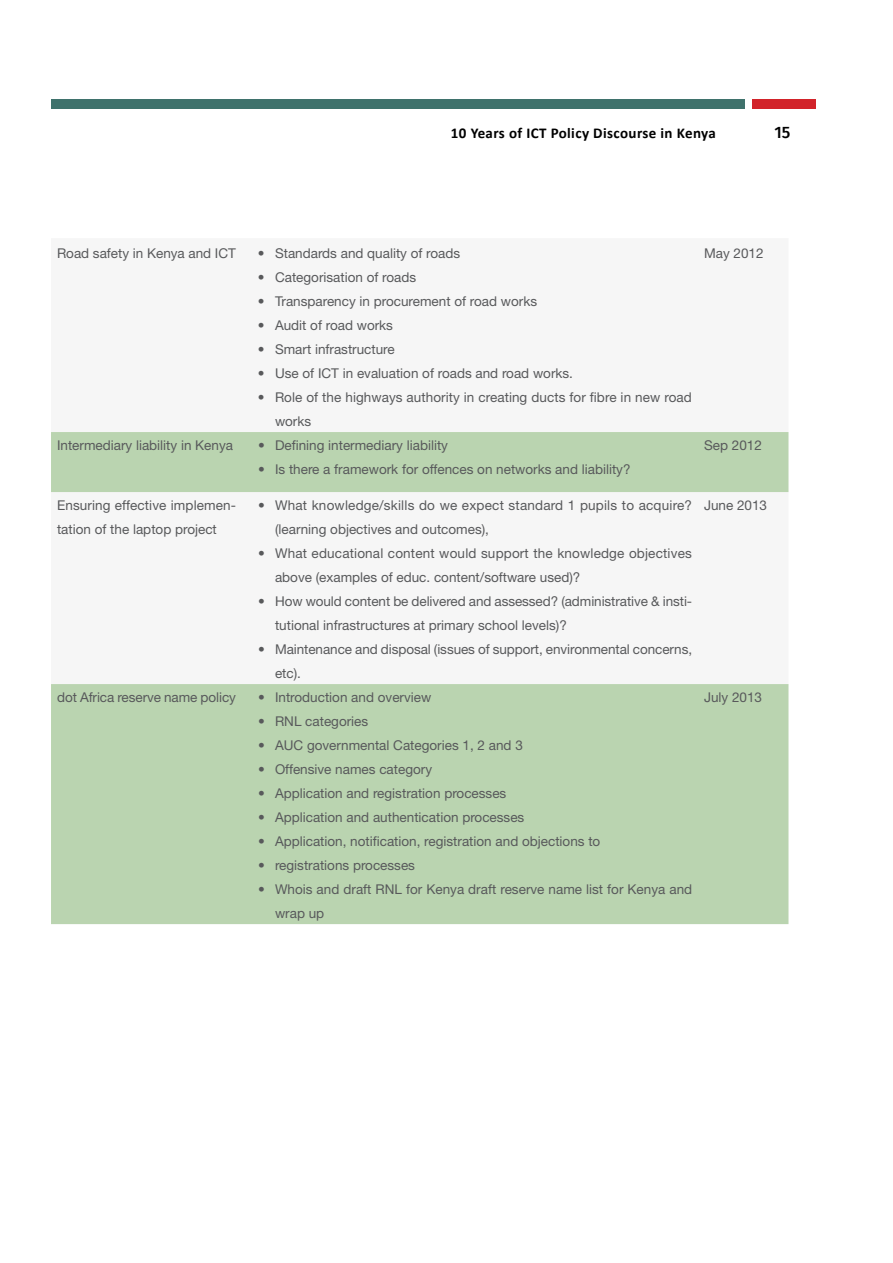
<style>
.page{position:relative;width:893px;height:1263px;background:#fff}
.page>*{position:absolute;margin:0;border:0;box-sizing:border-box;transform-origin:0 0}
.t1{font:500 16.5px "Fira Sans";color:#000}
.t2{font:700 15px "Calibri";letter-spacing:.025em;color:#000}
.t3{font:13.5px/24px "Helvetica Neue";color:#58595b}
</style>
<div class="page">
<div style="left:51px;top:99px;width:694px;height:10px;background:#3f726c"></div>
<div style="left:751px;top:99px;width:64px;height:10px;background:#d2232a"></div>
<svg style="left:51px;top:432px;width:737px;height:492px;fill:#bad4b0"></svg>
<p class="t2" style="left:451px;top:122px;width:266px">10 Years of ICT Policy Discourse in Kenya</p>
<p class="t1" style="left:774px;top:119px;width:18px">15</p>
<p class="t3" style="left:57px;top:241px;width:180px">Road safety in Kenya and ICT</p>
<p class="t3" style="left:258px;top:241px;width:204px">• Standards and quality of roads</p>
<p class="t3" style="left:258px;top:265px;width:160px">• Categorisation of roads</p>
<p class="t3" style="left:258px;top:289px;width:281px">• Transparency in procurement of road works</p>
<p class="t3" style="left:258px;top:313px;width:137px">• Audit of road works</p>
<p class="t3" style="left:258px;top:337px;width:138px">• Smart infrastructure</p>
<p class="t3" style="left:258px;top:361px;width:317px">• Use of ICT in evaluation of roads and road works.</p>
<p class="t3" style="left:275px;top:385px;width:418px;text-indent:-17px">• Role of the highways authority in creating ducts for fibre in new road works</p>
<p class="t3" style="left:57px;top:433px;width:178px">Intermediary liability in Kenya</p>
<p class="t3" style="left:258px;top:433px;width:192px">• Defining intermediary liability</p>
<p class="t3" style="left:258px;top:457px;width:374px">• Is there a framework for offences on networks and liability?</p>
<p class="t3" style="left:57px;top:493px;width:180px">Ensuring effective implemen&shy;tation of the laptop project</p>
<p class="t3" style="left:275px;top:493px;width:419px;text-indent:-17px">• What knowledge/skills do we expect standard 1 pupils to acquire? (learning objectives and outcomes),</p>
<p class="t3" style="left:275px;top:541px;width:418px;text-indent:-17px">• What educational content would support the knowledge objectives above (examples of educ. content/software used)?</p>
<p class="t3" style="left:275px;top:589px;width:419px;text-indent:-17px">• How would content be delivered and assessed? (administrative &amp; insti&shy;tutional infrastructures at primary school levels)?</p>
<p class="t3" style="left:275px;top:637px;width:419px;text-indent:-17px">• Maintenance and disposal (issues of support, environmental concerns, etc).</p>
<p class="t3" style="left:57px;top:685px;width:180px">dot Africa reserve name policy</p>
<p class="t3" style="left:258px;top:685px;width:175px">• Introduction and overview</p>
<p class="t3" style="left:258px;top:709px;width:112px">• RNL categories</p>
<p class="t3" style="left:258px;top:733px;width:266px">• AUC governmental Categories 1, 2 and 3</p>
<p class="t3" style="left:258px;top:757px;width:176px">• Offensive names category</p>
<p class="t3" style="left:258px;top:781px;width:250px">• Application and registration processes</p>
<p class="t3" style="left:258px;top:805px;width:268px">• Application and authentication processes</p>
<p class="t3" style="left:258px;top:829px;width:344px">• Application, notification, registration and objections to</p>
<p class="t3" style="left:258px;top:853px;width:159px">• registrations processes</p>
<p class="t3" style="left:275px;top:877px;width:419px;text-indent:-17px">• Whois and draft RNL for Kenya draft reserve name list for Kenya and wrap up</p>
<p class="t3" style="left:704px;top:241px;width:61px">May 2012</p>
<p class="t3" style="left:704px;top:433px;width:59px">Sep 2012</p>
<p class="t3" style="left:704px;top:493px;width:65px">June 2013</p>
<p class="t3" style="left:704px;top:685px;width:60px">July 2013</p>
</div>
